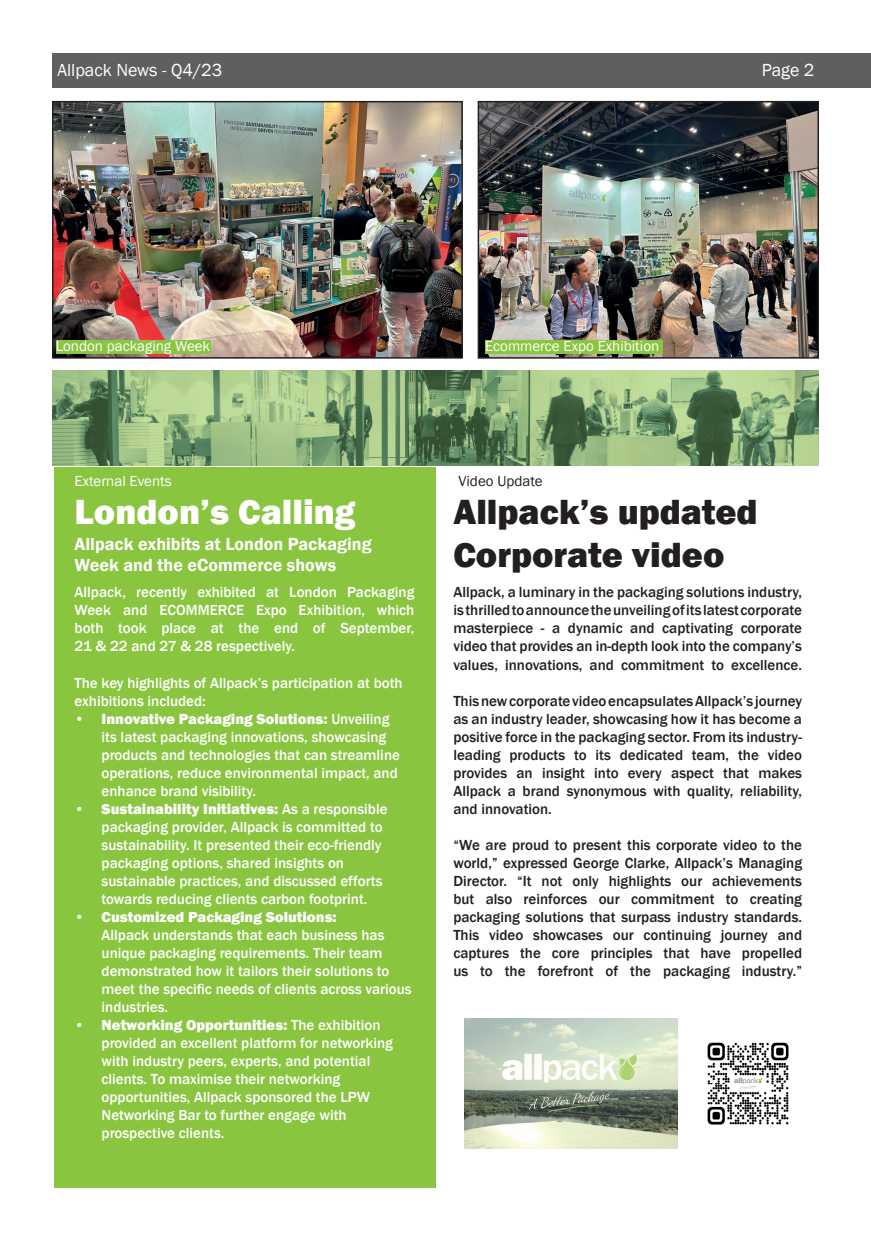
<style>
.page{position:relative;width:871px;height:1241px;background:#fff}
.page>*{position:absolute;margin:0;border:0;box-sizing:border-box;transform-origin:0 0}
.t1{font:800 36px/43.2px "Franklin Gothic";color:#231f20}
.t2{font:800 36px "Franklin Gothic";color:#fff}
.t3{font:600 18px/21.6px "Franklin Gothic";color:#fff}
.t4{font:18px "Franklin Gothic";color:#fff}
.t5{font:500 15px/18px "Franklin Gothic";color:#fff}
.t6{font:500 15px/18px "Franklin Gothic";color:#231f20;text-align:justify}
.t7{font:15px "Franklin Gothic";color:#fff}
.t8{font:800 15px "Franklin Gothic";color:#fff}
.t9{font:15px "Franklin Gothic";color:#231f20}
.s1{font-weight:800}
</style>
<div class="page">
<div style="left:54px;top:467px;width:381px;height:720px;background:#89c53f"></div>
<img style="left:55px;top:104px;width:405px;height:252px">
<div style="left:52px;top:101px;width:411px;height:258px;border:2px solid #231f20"></div>
<img style="left:481px;top:104px;width:335px;height:252px">
<div style="left:478px;top:101px;width:341px;height:258px;border:2px solid #231f20"></div>
<img style="left:53px;top:370px;width:765px;height:96px">
<div style="left:53px;top:53px;width:818px;height:35px;background:#5f5f62"></div>
<img style="left:465px;top:1018px;width:212px;height:130px">
<img style="left:707px;top:1042px;width:82px;height:83px">
<div style="left:56px;top:341px;width:154px;height:13px;background:#89c53f"></div>
<div style="left:485px;top:341px;width:177px;height:13px;background:#89c53f"></div>
<p class="t4" style="left:57px;top:59px;width:166px">Allpack News - Q4/23</p>
<p class="t4" style="left:762px;top:59px;width:54px">Page 2</p>
<p class="t7" style="left:56px;top:337px;width:156px">London packaging Week</p>
<p class="t7" style="left:485px;top:337px;width:176px">Ecommerce Expo Exhibition</p>
<p class="t7" style="left:75px;top:472px;width:99px">External Events</p>
<p class="t9" style="left:458px;top:472px;width:86px">Video Update</p>
<h1 class="t2" style="left:75px;top:488px;width:282px">London’s Calling</h1>
<h1 class="t1" style="left:453px;top:490px;width:306px">Allpack’s updated<br>Corporate video</h1>
<p class="t3" style="left:75px;top:533px;width:299px">Allpack exhibits at London Packaging<br>Week and the eCommerce shows</p>
<p class="t5" style="left:75px;top:584px;width:341px;text-align:justify">Allpack, recently exhibited at London Packaging Week and ECOMMERCE Expo Exhibition, which both took place at the end of September, 21 &amp; 22 and 27 &amp; 28 respectively.</p>
<p class="t5" style="left:75px;top:674px;width:330px">The key highlights of Allpack’s participation at both exhibitions included:</p>
<p class="t5" style="left:102px;top:710px;width:300px;text-indent:-27px"><span class="s1">• Innovative Packaging Solutions:</span> Unveiling its latest packaging innovations, showcasing products and technologies that can streamline operations, reduce environmental impact, and enhance brand visibility.</p>
<p class="t5" style="left:102px;top:800px;width:287px;text-indent:-27px"><span class="s1">• Sustainability Initiatives:</span> As a responsible packaging provider, Allpack is committed to sustainability. It presented their eco-friendly packaging options, shared insights on sustainable practices, and discussed efforts towards reducing clients carbon footprint.</p>
<p class="t8" style="left:75px;top:907px;width:264px">• Customized Packaging Solutions:</p>
<p class="t5" style="left:102px;top:926px;width:312px">Allpack understands that each business has unique packaging requirements. Their team demonstrated how it tailors their solutions to meet the specific needs of clients across various industries.</p>
<p class="t5" style="left:102px;top:1016px;width:293px;text-indent:-27px"><span class="s1">• Networking Opportunities:</span> The exhibition provided an excellent platform for networking with industry peers, experts, and potential clients. To maximise their networking opportunities, Allpack sponsored the LPW Networking Bar to further engage with prospective clients.</p>
<p class="t6" style="left:453px;top:584px;width:350px">Allpack, a luminary in the packaging solutions industry, is thrilled to announce the unveiling of its latest corporate masterpiece - a dynamic and captivating corporate video that provides an in-depth look into the company’s values, innovations, and commitment to excellence.</p>
<p class="t6" style="left:453px;top:692px;width:350px">This new corporate video encapsulates Allpack’s journey as an industry leader, showcasing how it has become a positive force in the packaging sector. From its industry&shy;leading products to its dedicated team, the video provides an insight into every aspect that makes Allpack a brand synonymous with quality, reliability, and innovation.</p>
<p class="t6" style="left:453px;top:836px;width:350px">“We are proud to present this corporate video to the world,” expressed George Clarke, Allpack’s Managing Director. “It not only highlights our achievements but also reinforces our commitment to creating packaging solutions that surpass industry standards.<br>This video showcases our continuing journey and captures the core principles that have propelled us to the forefront of the packaging industry.”</p>
</div>
